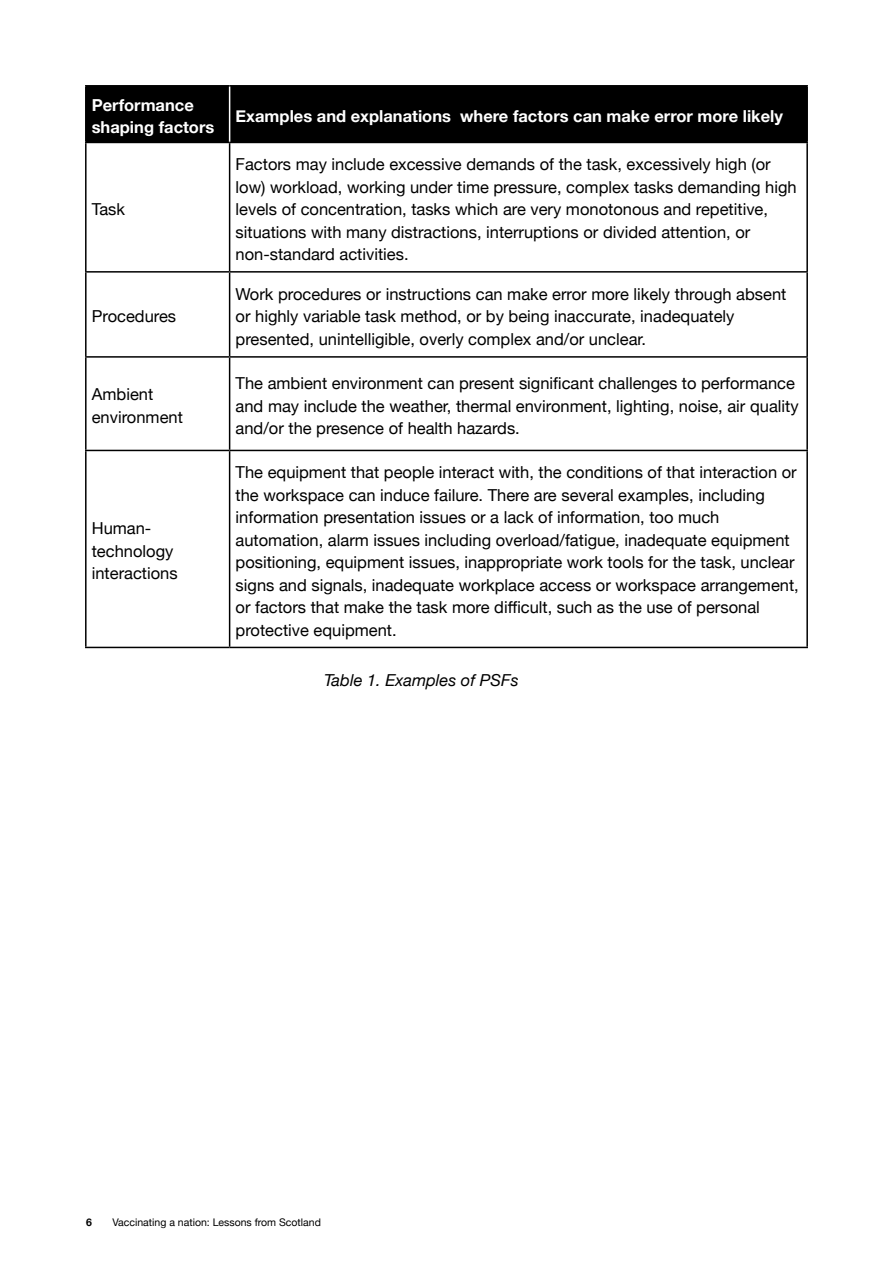
<style>
.page{position:relative;width:893px;height:1263px;background:#fff}
.page>*{position:absolute;margin:0;border:0;box-sizing:border-box;transform-origin:0 0}
.t1{font:16.5px/22.5px "Helvetica Neue";color:#000}
.t2{font:700 16.5px/22.5px "Helvetica Neue";color:#fff}
.t3{font:italic 16.5px "Helvetica Neue";color:#000}
.t4{font:10.5px "Helvetica Neue";color:#000}
.t5{font:700 10.5px "Helvetica Neue";color:#000}
</style>
<div class="page">
<div style="left:87px;top:87px;width:719px;height:55px;background:#000"></div>
<hr style="left:85px;top:85px;width:145px;height:2px;background:#000">
<hr style="left:85px;top:87px;width:2px;height:55px;background:#000">
<hr style="left:230px;top:85px;width:578px;height:2px;background:#000">
<hr style="left:806px;top:87px;width:2px;height:55px;background:#000">
<hr style="left:85px;top:142px;width:145px;height:1px;background:#000">
<hr style="left:85px;top:143px;width:2px;height:128px;background:#000">
<hr style="left:230px;top:142px;width:578px;height:1px;background:#000">
<hr style="left:229px;top:143px;width:1px;height:128px;background:#000">
<hr style="left:806px;top:143px;width:2px;height:128px;background:#000">
<hr style="left:85px;top:271px;width:145px;height:2px;background:#000">
<hr style="left:85px;top:273px;width:2px;height:83px;background:#000">
<hr style="left:230px;top:271px;width:578px;height:2px;background:#000">
<hr style="left:229px;top:273px;width:1px;height:83px;background:#000">
<hr style="left:806px;top:273px;width:2px;height:83px;background:#000">
<hr style="left:85px;top:356px;width:145px;height:2px;background:#000">
<hr style="left:85px;top:358px;width:2px;height:92px;background:#000">
<hr style="left:230px;top:356px;width:578px;height:2px;background:#000">
<hr style="left:229px;top:358px;width:1px;height:92px;background:#000">
<hr style="left:806px;top:358px;width:2px;height:92px;background:#000">
<hr style="left:85px;top:450px;width:145px;height:1px;background:#000">
<hr style="left:85px;top:451px;width:2px;height:196px;background:#000">
<hr style="left:230px;top:450px;width:578px;height:1px;background:#000">
<hr style="left:229px;top:451px;width:1px;height:196px;background:#000">
<hr style="left:806px;top:451px;width:2px;height:196px;background:#000">
<hr style="left:85px;top:647px;width:145px;height:1px;background:#000">
<hr style="left:230px;top:647px;width:578px;height:1px;background:#000">
<hr style="left:229px;top:87px;width:1px;height:55px;background:#fff">
<p class="t2" style="left:92px;top:94px;width:124px">Performance shaping factors</p>
<p class="t2" style="left:236px;top:105px;width:549px">Examples and explanations where factors can make error more likely</p>
<p class="t1" style="left:92px;top:199px;width:35px">Task</p>
<p class="t1" style="left:92px;top:306px;width:86px">Procedures</p>
<p class="t1" style="left:236px;top:154px;width:563px">Factors may include excessive demands of the task, excessively high (or low) workload, working under time pressure, complex tasks demanding high levels of concentration, tasks which are very monotonous and repetitive, situations with many distractions, interruptions or divided attention, or non-standard activities.</p>
<p class="t1" style="left:236px;top:284px;width:552px">Work procedures or instructions can make error more likely through absent or highly variable task method, or by being inaccurate, inadequately presented, unintelligible, overly complex and/or unclear.</p>
<p class="t1" style="left:92px;top:384px;width:93px">Ambient environment</p>
<p class="t1" style="left:236px;top:373px;width:564px">The ambient environment can present significant challenges to performance and may include the weather, thermal environment, lighting, noise, air quality and/or the presence of health hazards.</p>
<p class="t1" style="left:92px;top:518px;width:87px">Human&shy;technology interactions</p>
<p class="t1" style="left:236px;top:462px;width:565px">The equipment that people interact with, the conditions of that interaction or the workspace can induce failure. There are several examples, including information presentation issues or a lack of information, too much automation, alarm issues including overload/fatigue, inadequate equipment positioning, equipment issues, inappropriate work tools for the task, unclear signs and signals, inadequate workplace access or workspace arrangement, or factors that make the task more difficult, such as the use of personal protective equipment.</p>
<p class="t3" style="left:324px;top:668px;width:196px">Table 1. Examples of PSFs</p>
<p class="t5" style="left:86px;top:1214px;width:7px">6</p>
<p class="t4" style="left:112px;top:1215px;width:210px">Vaccinating a nation: Lessons from Scotland</p>
</div>
